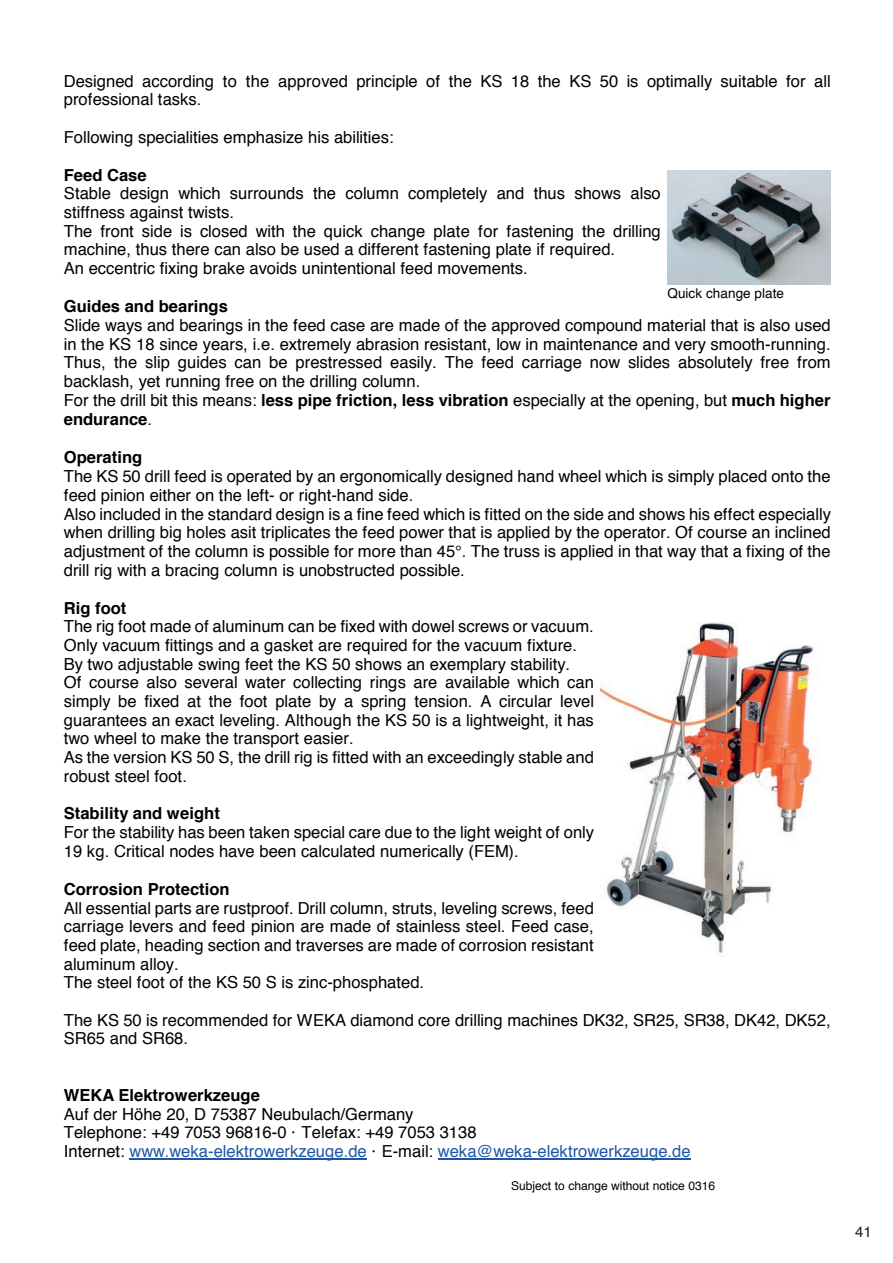
<style>
.page{position:relative;width:893px;height:1263px;background:#fff}
.page>*{position:absolute;margin:0;border:0;box-sizing:border-box;transform-origin:0 0}
.t1{font:16.65px/18.8px "Helvetica";color:#000}
.t2{font:15px "Helvetica";color:#231f20}
.t3{font:13.5px "Helvetica";letter-spacing:.005em;color:#000}
.t4{font:12.15px "Helvetica";letter-spacing:-.005em;color:#000}
.s1{font-weight:700}
.s2{color:#1e56a6}
</style>
<div class="page">
<hr style="left:130px;top:1158px;width:237px;height:2px;background:#1e56a6">
<hr style="left:438px;top:1158px;width:253px;height:2px;background:#1e56a6">
<img style="left:667px;top:171px;width:163px;height:114px">
<img style="left:600px;top:622px;width:218px;height:334px">
<p class="t1" style="left:64px;top:72px;width:768px">Designed according to the approved principle of the KS 18 the KS 50 is optimally suitable for all professional tasks.</p>
<p class="t1" style="left:64px;top:128px;width:331px">Following specialities emphasize his abilities:</p>
<p class="t1" style="left:64px;top:166px;width:598px"><span class="s1">Feed Case<br></span>Stable design which surrounds the column completely and thus shows also stiffness against twists.<br>The front side is closed with the quick change plate for fastening the drilling machine, thus there can also be used a different fastening plate if required.<br>An eccentric fixing brake avoids unintentional feed movements.</p>
<p class="t1" style="left:64px;top:297px;width:768px"><span class="s1">Guides and bearings<br></span>Slide ways and bearings in the feed case are made of the approved compound material that is also used in the KS 18 since years, i.e. extremely abrasion resistant, low in maintenance and very smooth-running.<br>Thus, the slip guides can be prestressed easily. The feed carriage now slides absolutely free from backlash, yet running free on the drilling column.<br>For the drill bit this means: <span class="s1">less pipe friction, less vibration</span> especially at the opening, but <span class="s1">much higher endurance</span>.</p>
<p class="t1" style="left:64px;top:449px;width:769px"><span class="s1">Operating<br></span>The KS 50 drill feed is operated by an ergonomically designed hand wheel which is simply placed onto the feed pinion either on the left- or right-hand side.<br>Also included in the standard design is a fine feed which is fitted on the side and shows his effect especially when drilling big holes asit triplicates the feed power that is applied by the operator. Of course an inclined adjustment of the column is possible for more than 45°. The truss is applied in that way that a fixing of the drill rig with a bracing column is unobstructed possible.</p>
<p class="t1" style="left:64px;top:599px;width:532px"><span class="s1">Rig foot<br></span>The rig foot made of aluminum can be fixed with dowel screws or vacuum.<br>Only vacuum fittings and a gasket are required for the vacuum fixture.<br>By two adjustable swing feet the KS 50 shows an exemplary stability.<br>Of course also several water collecting rings are available which can simply be fixed at the foot plate by a spring tension. A circular level guarantees an exact leveling. Although the KS 50 is a lightweight, it has two wheel to make the transport easier.<br>As the version KS 50 S, the drill rig is fitted with an exceedingly stable and robust steel foot.</p>
<p class="t1" style="left:64px;top:805px;width:532px"><span class="s1">Stability and weight<br></span>For the stability has been taken special care due to the light weight of only<br>19 kg. Critical nodes have been calculated numerically (FEM).</p>
<p class="t1" style="left:64px;top:880px;width:532px"><span class="s1">Corrosion Protection<br></span>All essential parts are rustproof. Drill column, struts, leveling screws, feed carriage levers and feed pinion are made of stainless steel. Feed case, feed plate, heading section and traverses are made of corrosion resistant aluminum alloy.<br>The steel foot of the KS 50 S is zinc-phosphated.</p>
<p class="t1" style="left:64px;top:1011px;width:768px">The KS 50 is recommended for WEKA diamond core drilling machines DK32, SR25, SR38, DK42, DK52,<br>SR65 and SR68.</p>
<p class="t3" style="left:667px;top:283px;width:118px">Quick change plate</p>
<p class="t1" style="left:64px;top:1086px;width:628px"><span class="s1">WEKA Elektrowerkzeuge<br></span>Auf der Höhe 20, D 75387 Neubulach/Germany<br>Telephone: +49 7053 96816-0 · Telefax: +49 7053 3138<br>Internet: <span class="s2">www.weka-elektrowerkzeuge.de</span> · E-mail: <span class="s2">weka@weka-elektrowerkzeuge.de</span></p>
<p class="t4" style="left:511px;top:1176px;width:206px">Subject to change without notice 0316</p>
<p class="t2" style="left:855px;top:1220px;width:18px">41</p>
</div>
